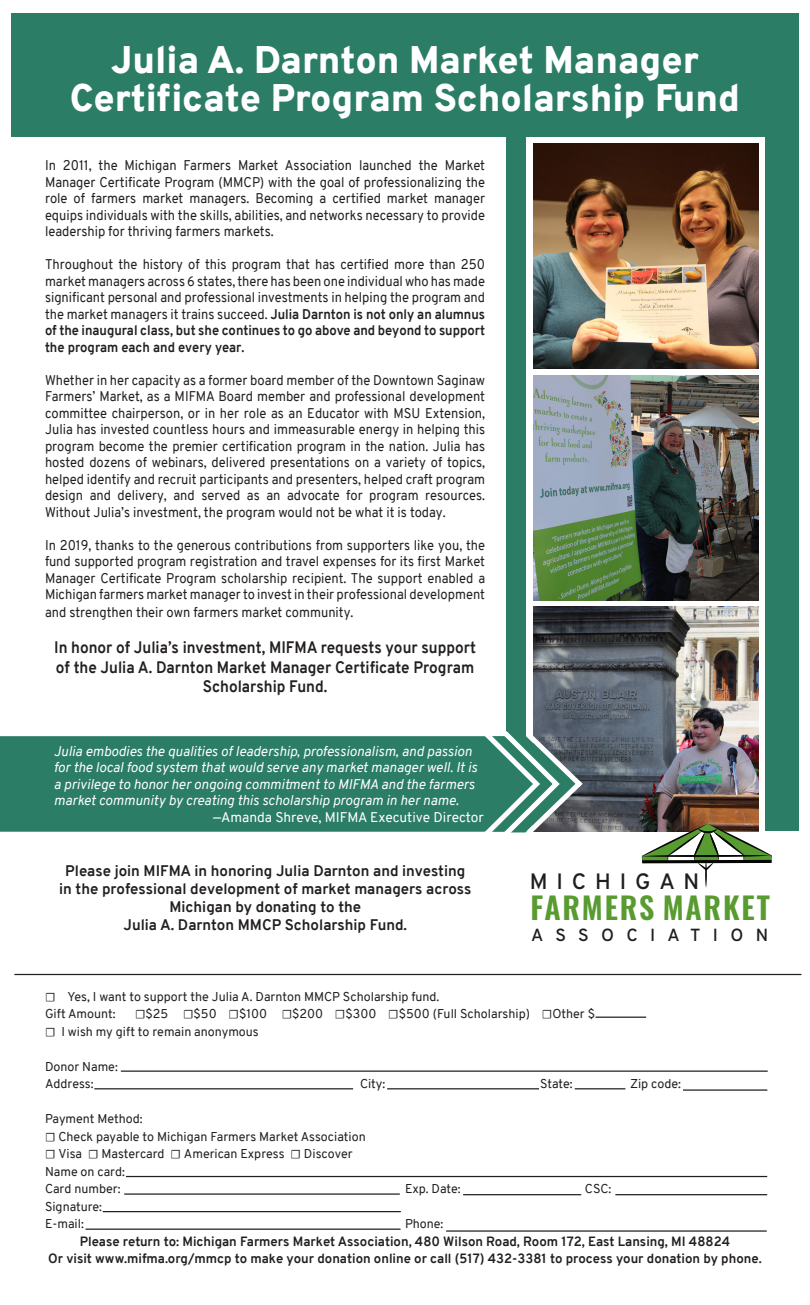
<style>
.page{position:relative;width:810px;height:1305px;background:#fff}
.page>*{position:absolute;margin:0;border:0;box-sizing:border-box;transform-origin:0 0}
.t1{font:900 37.5px/37.5px "Overpass";color:#fff;text-align:center}
.t2{font:600 30.25px "Oswald";letter-spacing:.06em;color:#589b31}
.t3{font:600 22.25px "Overpass";letter-spacing:.4em;color:#201d1e}
.t4{font:600 17.62px "Overpass";letter-spacing:.7em;color:#201d1e}
.t5{font:700 16.25px/19.5px "Overpass";color:#231f20;text-align:center;scale:.94 1}
.t6{font:700 15px/18px "Overpass";color:#231f20;text-align:center}
.t7{font:13.75px/16.5px "Overpass";color:#231f20;text-align:justify;scale:.94 1}
.t8{font:italic 13.75px/16.5px "Overpass";color:#fff}
.t9{font:13.75px "Overpass";color:#fff}
.t10{font:700 13.12px "Overpass";color:#231f20}
.t11{font:12.5px "Overpass";color:#231f20}
.s1{font-weight:700}
.s2{font-family:"Minion Pro"}
</style>
<div class="page">
<div style="left:12px;top:14px;width:787px;height:123px;background:#2b7d66"></div>
<div style="left:507px;top:137px;width:292px;height:694px;background:#2b7d66"></div>
<div style="left:527px;top:138px;width:238px;height:699px;background:#fff"></div>
<img style="left:534px;top:144px;width:225px;height:225px">
<img style="left:534px;top:375px;width:225px;height:225px">
<img style="left:534px;top:606px;width:225px;height:225px">
<svg style="left:639px;top:824px;width:133px;height:64px"></svg>
<svg style="left:0;top:727px;width:563px;height:106px;background:#428b76"></svg>
<hr style="left:14px;top:974px;width:787px;height:1px;background:#231f20">
<svg style="left:521px;top:728px;width:67px;height:105px"></svg>
<hr style="left:121px;top:1071px;width:647px;height:1px;background:#231f20">
<hr style="left:94px;top:1088px;width:259px;height:1px;background:#231f20">
<hr style="left:126px;top:1176px;width:641px;height:1px;background:#231f20">
<hr style="left:387px;top:1088px;width:152px;height:1px;background:#231f20">
<hr style="left:575px;top:1088px;width:50px;height:1px;background:#231f20">
<hr style="left:683px;top:1089px;width:84px;height:2px;background:#231f20">
<hr style="left:124px;top:1193px;width:276px;height:2px;background:#231f20">
<hr style="left:463px;top:1194px;width:118px;height:1px;background:#231f20">
<hr style="left:615px;top:1194px;width:152px;height:1px;background:#231f20">
<hr style="left:103px;top:1211px;width:298px;height:1px;background:#231f20">
<hr style="left:86px;top:1229px;width:315px;height:1px;background:#231f20">
<hr style="left:446px;top:1230px;width:321px;height:2px;background:#231f20">
<hr style="left:596px;top:1017px;width:50px;height:1px;background:#231f20">
<p class="t1" style="left:70px;top:42px;width:672px">Julia A. Darnton Market Manager<br>Certificate Program Scholarship Fund</p>
<p class="t7" style="left:45px;top:157px;width:470px">In 2011, the Michigan Farmers Market Association launched the Market Manager Certificate Program (MMCP) with the goal of professionalizing the role of farmers market managers. Becoming a certified market manager equips individuals with the skills, abilities, and networks necessary to provide leadership for thriving farmers markets.</p>
<p class="t7" style="left:45px;top:256px;width:470px">Throughout the history of this program that has certified more than 250 market managers across 6 states, there has been one individual who has made significant personal and professional investments in helping the program and the market managers it trains succeed. <span class="s1">Julia Darnton is not only an alumnus of the inaugural class, but she continues to go above and beyond to support the program each and every year.</span></p>
<p class="t7" style="left:45px;top:372px;width:470px">Whether in her capacity as a former board member of the Downtown Saginaw Farmers’ Market, as a MIFMA Board member and professional development committee chairperson, or in her role as an Educator with MSU Extension, Julia has invested countless hours and immeasurable energy in helping this program become the premier certification program in the nation. Julia has hosted dozens of webinars, delivered presentations on a variety of topics, helped identify and recruit participants and presenters, helped craft program design and delivery, and served as an advocate for program resources.<br>Without Julia’s investment, the program would not be what it is today.</p>
<p class="t7" style="left:45px;top:537px;width:470px">In 2019, thanks to the generous contributions from supporters like you, the fund supported program registration and travel expenses for its first Market Manager Certificate Program scholarship recipient. The support enabled a Michigan farmers market manager to invest in their professional development</p>
<p class="t7" style="left:45px;top:604px;width:330px">and strengthen their own farmers market community.</p>
<p class="t5" style="left:54px;top:638px;width:450px">In honor of Julia’s investment, MIFMA requests your support of the Julia A. Darnton Market Manager Certificate Program<br>Scholarship Fund.</p>
<p class="t8" style="left:54px;top:743px;width:425px">Julia embodies the qualities of leadership, professionalism, and passion for the local food system that would serve any market manager well. It is a privilege to honor her ongoing commitment to MIFMA and the farmers market community by creating this scholarship program in her name.</p>
<p class="t9" style="left:213px;top:807px;width:272px">—Amanda Shreve, MIFMA Executive Director</p>
<p class="t6" style="left:59px;top:862px;width:414px">Please join MIFMA in honoring Julia Darnton and investing in the professional development of market managers across<br>Michigan by donating to the</p>
<p class="t6" style="left:124px;top:916px;width:285px">Julia A. Darnton MMCP Scholarship Fund.</p>
<p class="t3" style="left:530px;top:865px;width:171px">MICHIGAN</p>
<p class="t4" style="left:531px;top:922px;width:239px">ASSOCIATION</p>
<p class="t2" style="left:531px;top:892px;width:241px">FARMERS MARKET</p>
<p class="t11" style="left:45px;top:987px;width:396px"><span class="s2">☐</span> Yes, I want to support the Julia A. Darnton MMCP Scholarship fund.</p>
<p class="t11" style="left:45px;top:1005px;width:72px">Gift Amount:</p>
<p class="t11" style="left:135px;top:1005px;width:462px"><span class="s2">☐</span>$25 <span class="s2">☐</span>$50 <span class="s2">☐</span>$100 <span class="s2">☐</span>$200 <span class="s2">☐</span>$300 <span class="s2">☐</span>$500 (Full Scholarship) <span class="s2">☐</span>Other $</p>
<p class="t11" style="left:45px;top:1022px;width:215px"><span class="s2">☐</span> I wish my gift to remain anonymous</p>
<p class="t11" style="left:45px;top:1057px;width:74px">Donor Name:</p>
<p class="t11" style="left:45px;top:1075px;width:50px">Address:</p>
<p class="t11" style="left:360px;top:1075px;width:27px">City:</p>
<p class="t11" style="left:540px;top:1075px;width:34px">State:</p>
<p class="t11" style="left:630px;top:1075px;width:53px">Zip code:</p>
<p class="t11" style="left:45px;top:1110px;width:99px">Payment Method:</p>
<p class="t11" style="left:45px;top:1127px;width:322px"><span class="s2">☐</span> Check payable to Michigan Farmers Market Association</p>
<p class="t11" style="left:45px;top:1145px;width:309px"><span class="s2">☐</span> Visa <span class="s2">☐</span> Mastercard <span class="s2">☐</span> American Express <span class="s2">☐</span> Discover</p>
<p class="t11" style="left:45px;top:1162px;width:82px">Name on card:</p>
<p class="t11" style="left:45px;top:1180px;width:77px">Card number:</p>
<p class="t11" style="left:405px;top:1180px;width:57px">Exp. Date:</p>
<p class="t11" style="left:585px;top:1180px;width:28px">CSC:</p>
<p class="t11" style="left:45px;top:1197px;width:59px">Signature:</p>
<p class="t11" style="left:45px;top:1215px;width:40px">E-mail:</p>
<p class="t11" style="left:405px;top:1215px;width:40px">Phone:</p>
<p class="t10" style="left:80px;top:1232px;width:652px">Please return to: Michigan Farmers Market Association, 480 Wilson Road, Room 172, East Lansing, MI 48824</p>
<p class="t10" style="left:48px;top:1249px;width:715px">Or visit www.mifma.org/mmcp to make your donation online or call (517) 432-3381 to process your donation by phone.</p>
</div>
